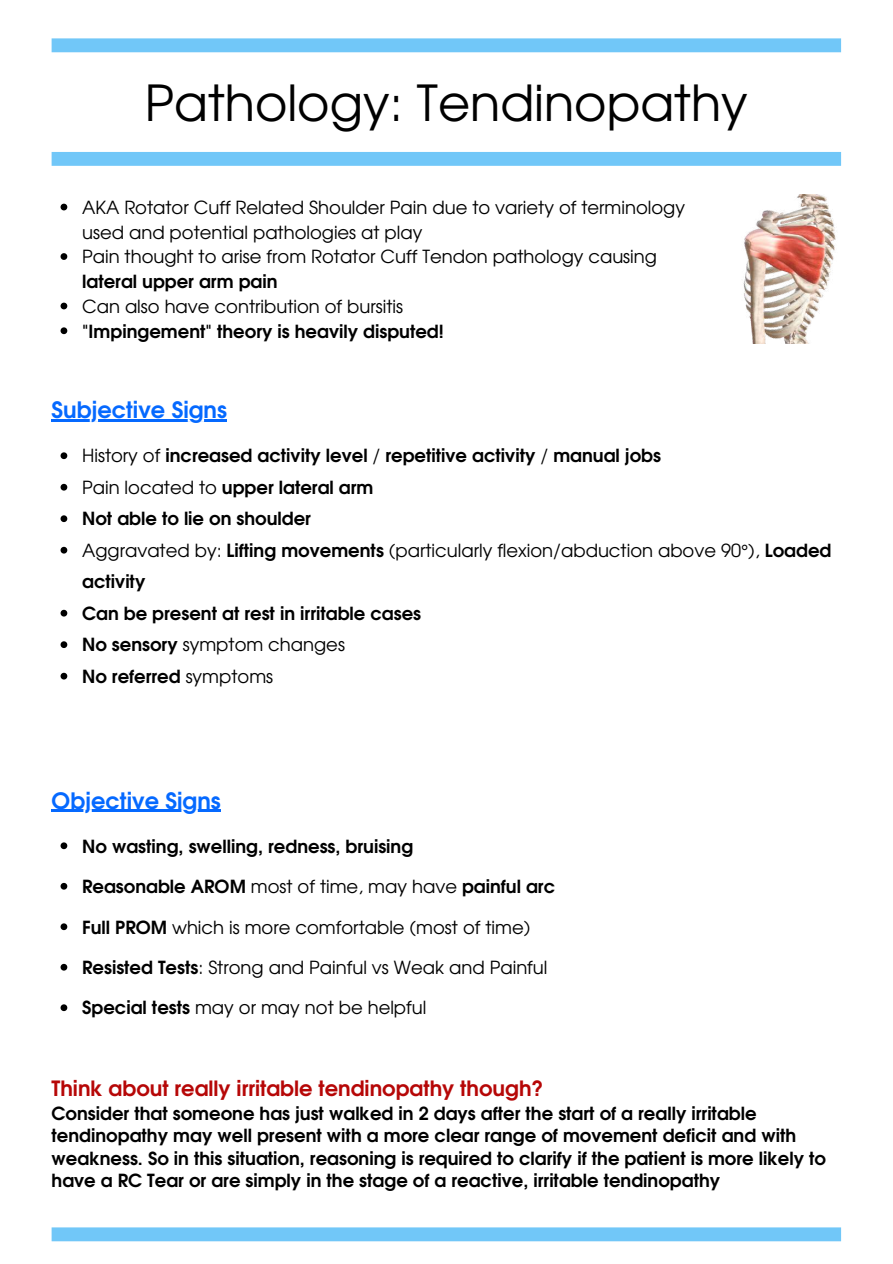
<style>
.page{position:relative;width:893px;height:1264px;background:#fff}
.page>*{position:absolute;margin:0;border:0;box-sizing:border-box;transform-origin:0 0}
.t1{font:49.5px "Te X Gyre Adventor";color:#000}
.t2{font:700 22.5px "Te X Gyre Adventor";color:#0569ff}
.t3{font:700 21px "Te X Gyre Adventor";color:#b60707}
.t4{font:700 18px/31.5px "Te X Gyre Adventor";color:#000}
.t5{font:18px/24.8px "Te X Gyre Adventor";color:#000}
.s1{font-weight:400}
.s2{font-weight:700}
</style>
<div class="page">
<svg style="left:52px;top:152px;width:789px;height:14px;background:#72c7f8"></svg>
<svg style="left:52px;top:38px;width:789px;height:14px;background:#75c8f8"></svg>
<svg style="left:52px;top:1227px;width:789px;height:14px;background:#75c8f8"></svg>
<svg style="left:61px;top:204px;width:6px;height:6px"></svg>
<svg style="left:61px;top:253px;width:6px;height:7px"></svg>
<svg style="left:61px;top:302px;width:6px;height:7px"></svg>
<svg style="left:61px;top:327px;width:6px;height:7px"></svg>
<img style="left:743px;top:194px;width:93px;height:149px">
<hr style="left:52px;top:419px;width:175px;height:2px;background:#0569ff">
<hr style="left:52px;top:809px;width:169px;height:3px;background:#0569ff">
<svg style="left:61px;top:452px;width:6px;height:7px"></svg>
<svg style="left:61px;top:484px;width:6px;height:6px"></svg>
<svg style="left:61px;top:515px;width:6px;height:7px"></svg>
<svg style="left:61px;top:547px;width:6px;height:6px"></svg>
<svg style="left:61px;top:610px;width:6px;height:6px"></svg>
<svg style="left:61px;top:641px;width:6px;height:7px"></svg>
<svg style="left:61px;top:672px;width:6px;height:7px"></svg>
<svg style="left:61px;top:842px;width:6px;height:7px"></svg>
<svg style="left:61px;top:882px;width:6px;height:7px"></svg>
<svg style="left:61px;top:923px;width:6px;height:7px"></svg>
<svg style="left:61px;top:963px;width:6px;height:7px"></svg>
<svg style="left:61px;top:1004px;width:6px;height:7px"></svg>
<h1 class="t1" style="left:145px;top:64px;width:604px">Pathology: Tendinopathy</h1>
<p class="t5" style="left:82px;top:194px;width:604px">AKA Rotator Cuff Related Shoulder Pain due to variety of terminology used and potential pathologies at play<br>Pain thought to arise from Rotator Cuff Tendon pathology causing</p>
<p class="t4" style="left:82px;top:264px;width:197px">lateral upper arm pain</p>
<p class="t5" style="left:82px;top:292px;width:322px">Can also have contribution of bursitis</p>
<p class="t4" style="left:82px;top:313px;width:363px">"Impingement" theory is heavily disputed!</p>
<p class="t2" style="left:52px;top:390px;width:177px">Subjective Signs</p>
<p class="t4" style="left:82px;top:438px;width:750px"><span class="s1">History of</span> increased activity level <span class="s1">/</span> repetitive activity <span class="s1">/</span> manual jobs<br><span class="s1">Pain located to</span> upper lateral arm<br>Not able to lie on shoulder<br><span class="s1">Aggravated by:</span> Lifting movements <span class="s1">(particularly flexion/abduction above 90°),</span> Loaded activity<br>Can be present at rest in irritable cases<br>No sensory <span class="s1">symptom changes<br></span>No referred <span class="s1">symptoms</span></p>
<p class="t2" style="left:52px;top:780px;width:171px">Objective Signs</p>
<p class="t4" style="left:82px;top:828px;width:332px">No wasting, swelling, redness, bruising</p>
<p class="t4" style="left:82px;top:868px;width:474px">Reasonable AROM <span class="s1">most of time, may have</span> painful arc</p>
<p class="t5" style="left:82px;top:913px;width:449px"><span class="s2">Full PROM</span> which is more comfortable (most of time)</p>
<p class="t5" style="left:82px;top:953px;width:467px"><span class="s2">Resisted Tests</span>: Strong and Painful vs Weak and Painful</p>
<p class="t5" style="left:82px;top:994px;width:346px"><span class="s2">Special tests</span> may or may not be helpful</p>
<p class="t3" style="left:52px;top:1070px;width:493px">Think about really irritable tendinopathy though?</p>
<p class="t4" style="left:52px;top:1100px;width:776px;line-height:22.5px">Consider that someone has just walked in 2 days after the start of a really irritable tendinopathy may well present with a more clear range of movement deficit and with weakness. So in this situation, reasoning is required to clarify if the patient is more likely to have a RC Tear or are simply in the stage of a reactive, irritable tendinopathy</p>
</div>
